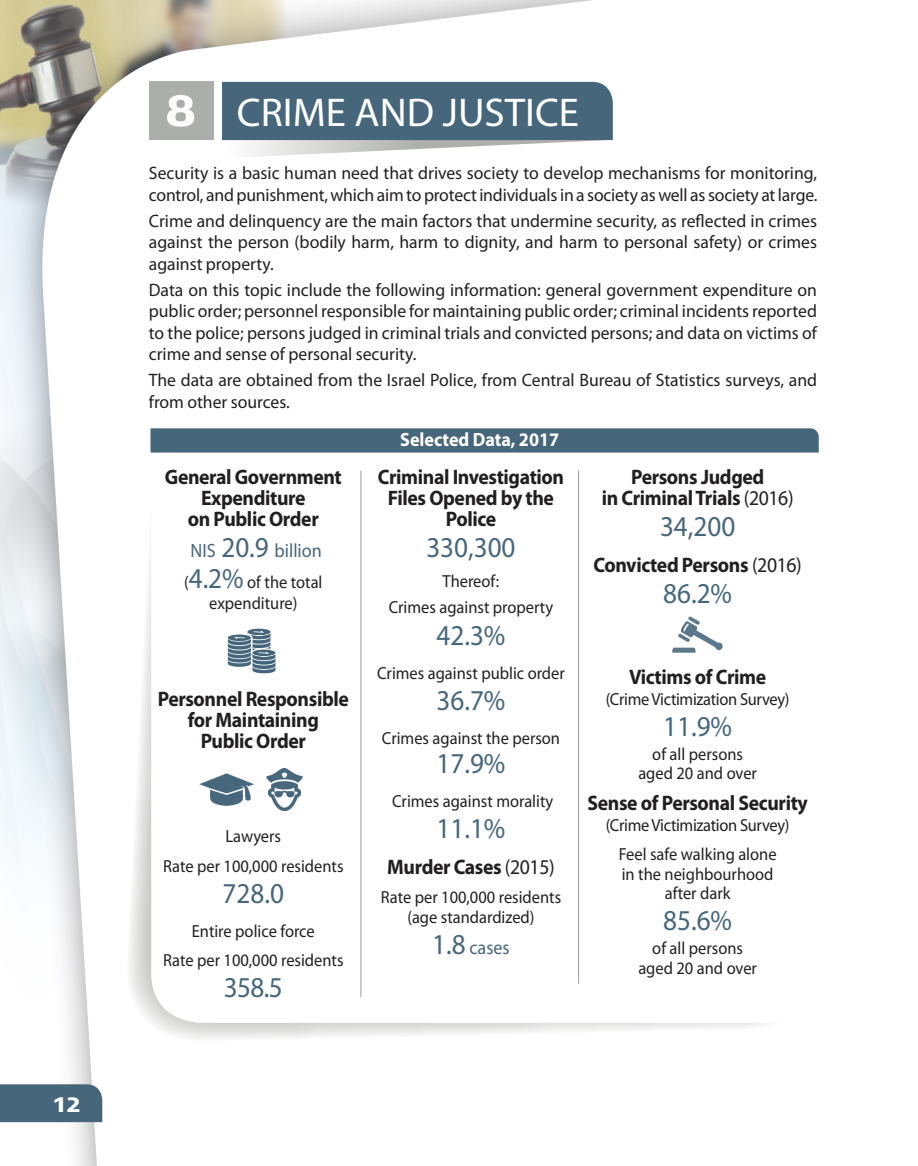
<style>
.page{position:relative;width:918px;height:1166px;background:#fff}
.page>*{position:absolute;margin:0;border:0;box-sizing:border-box;transform-origin:0 0}
.מספר_פרק{font:700 54.25px "Fb Oxford";color:#fff}
.שם_פרק{font:40.25px "Myriad Pro";color:#fff}
.t1{font:28.88px "Myriad Pro";color:#46667b;scale:.94 1}
.t2{font:700 26.25px "Fb Oxford";color:#fff}
.כותרת_ENG{font:700 21px/21px "Myriad Pro";letter-spacing:-.02em;color:#231f20;text-align:center;scale:.94 1}
.t3{font:19.25px "Myriad Pro";color:#46667b;scale:.94 1}
.נתונים_נבחרים{font:700 19.25px "Myriad Pro";color:#fff;scale:.94 1}
.שוטף_אוקסופרד_ENG{font:18.03px/21.3px "Myriad Pro";color:#231f20}
.כותרת_ENG-2{font:17.5px/19.2px "Myriad Pro";color:#231f20;text-align:center;scale:.94 1}
.כותרת_ENG-3{font:17.5px "Myriad Pro";letter-spacing:-.02em;color:#231f20;scale:.94 1}
.s1{font-size:28.88px}
.s2{font-size:28.88px;color:#46667b}
.s3{font-weight:400}
</style>
<div class="page">
<img style="left:0;top:0;width:594px;height:1166px">
<div style="left:0;top:1084px;width:102px;height:38px;background:#46667b"></div>
<svg style="left:127px;top:431px;width:692px;height:612px"></svg>
<div style="left:151px;top:428px;width:668px;height:595px;background:#fff;border-radius:50px"></div>
<div style="left:150px;top:428px;width:669px;height:24px;background:#46667b"></div>
<svg style="left:222px;top:82px;width:391px;height:76px;background:#6c8594"></svg>
<div style="left:149px;top:82px;width:64px;height:58px;background:#acaeab"></div>
<img style="left:672px;top:616px;width:51px;height:37px">
<svg style="left:228px;top:629px;width:47px;height:44px"></svg>
<hr style="left:578px;top:470px;width:1px;height:513px;background:#9fa0a4">
<hr style="left:360px;top:470px;width:1px;height:527px;background:#9fa0a4">
<img style="left:200px;top:773px;width:53px;height:33px">
<img style="left:266px;top:768px;width:37px;height:42px">
<h3 class="t2" style="left:53px;top:1094px;width:30px">12</h3>
<h1 class="מספר_פרק" style="left:166px;top:88px;width:31px">8</h1>
<h1 class="שם_פרק" style="left:237px;top:88px;width:344px">CRIME AND JUSTICE</h1>
<p class="שוטף_אוקסופרד_ENG" style="left:149px;top:162px;width:670px">Security is a basic human need that drives society to develop mechanisms for monitoring, control, and punishment, which aim to protect individuals in a society as well as society at large.</p>
<p class="שוטף_אוקסופרד_ENG" style="left:149px;top:210px;width:670px;text-align:justify">Crime and delinquency are the main factors that undermine security, as reflected in crimes against the person (bodily harm, harm to dignity, and harm to personal safety) or crimes against property.</p>
<p class="שוטף_אוקסופרד_ENG" style="left:149px;top:279px;width:670px;text-align:justify">Data on this topic include the following information: general government expenditure on public order; personnel responsible for maintaining public order; criminal incidents reported to the police; persons judged in criminal trials and convicted persons; and data on victims of crime and sense of personal security.</p>
<p class="שוטף_אוקסופרד_ENG" style="left:149px;top:369px;width:670px">The data are obtained from the Israel Police, from Central Bureau of Statistics surveys, and from other sources.</p>
<p class="כותרת_ENG" style="left:165px;top:465px;width:190px">General Government<br>Expenditure<br>on Public Order</p>
<p class="t3" style="left:190px;top:539px;width:141px">NIS <span class="s1">20.9</span> billion</p>
<p class="כותרת_ENG-2" style="left:184px;top:571px;width:149px;line-height:21px">(<span class="s2">4.2%</span> of the total expenditure)</p>
<p class="כותרת_ENG" style="left:158px;top:687px;width:205px">Personnel Responsible for Maintaining<br>Public Order</p>
<p class="כותרת_ENG-2" style="left:225px;top:826px;width:61px">Lawyers</p>
<p class="כותרת_ENG-2" style="left:163px;top:856px;width:193px">Rate per 100,000 residents</p>
<p class="t1" style="left:223px;top:875px;width:67px">728.0</p>
<p class="כותרת_ENG-2" style="left:192px;top:921px;width:132px">Entire police force</p>
<p class="כותרת_ENG-2" style="left:163px;top:950px;width:193px">Rate per 100,000 residents</p>
<p class="t1" style="left:224px;top:970px;width:64px">358.5</p>
<h2 class="נתונים_נבחרים" style="left:400px;top:427px;width:171px">Selected Data, 2017</h2>
<p class="כותרת_ENG" style="left:378px;top:465px;width:200px">Criminal Investigation<br>Files Opened by the<br>Police</p>
<p class="t1" style="left:426px;top:529px;width:96px">330,300</p>
<p class="כותרת_ENG-2" style="left:443px;top:571px;width:62px">Thereof:</p>
<p class="כותרת_ENG-2" style="left:389px;top:598px;width:177px">Crimes against property</p>
<p class="t1" style="left:436px;top:617px;width:75px">42.3%</p>
<p class="כותרת_ENG-2" style="left:377px;top:663px;width:201px">Crimes against public order</p>
<p class="t1" style="left:436px;top:682px;width:75px">36.7%</p>
<p class="כותרת_ENG-2" style="left:382px;top:728px;width:191px">Crimes against the person</p>
<p class="t1" style="left:436px;top:745px;width:75px">17.9%</p>
<p class="כותרת_ENG-2" style="left:392px;top:791px;width:173px">Crimes against morality</p>
<p class="t1" style="left:436px;top:811px;width:75px">11.1%</p>
<p class="כותרת_ENG" style="left:387px;top:856px;width:180px">Murder Cases <span class="s3">(2015)</span></p>
<p class="כותרת_ENG-2" style="left:381px;top:887px;width:193px">Rate per 100,000 residents (age standardized)</p>
<p class="t3" style="left:432px;top:935px;width:84px"><span class="s1">1.8</span> cases</p>
<p class="כותרת_ENG" style="left:602px;top:465px;width:206px">Persons Judged<br>in Criminal Trials <span class="s3">(2016)</span></p>
<p class="t1" style="left:660px;top:508px;width:82px">34,200</p>
<p class="כותרת_ENG" style="left:593px;top:554px;width:223px">Convicted Persons <span class="s3">(2016)</span></p>
<p class="t1" style="left:663px;top:576px;width:75px">86.2%</p>
<p class="כותרת_ENG" style="left:629px;top:665px;width:147px">Victims of Crime</p>
<p class="כותרת_ENG-3" style="left:606px;top:688px;width:197px">(Crime Victimization Survey)</p>
<p class="t1" style="left:663px;top:708px;width:75px">11.9%</p>
<p class="כותרת_ENG-2" style="left:638px;top:744px;width:128px">of all persons aged 20 and over</p>
<p class="כותרת_ENG" style="left:587px;top:792px;width:236px">Sense of Personal Security</p>
<p class="כותרת_ENG-3" style="left:606px;top:814px;width:197px">(Crime Victimization Survey)</p>
<p class="כותרת_ENG-2" style="left:619px;top:845px;width:169px">Feel safe walking alone in the neighbourhood after dark</p>
<p class="t1" style="left:663px;top:903px;width:75px">85.6%</p>
<p class="כותרת_ENG-2" style="left:638px;top:938px;width:128px">of all persons aged 20 and over</p>
</div>
